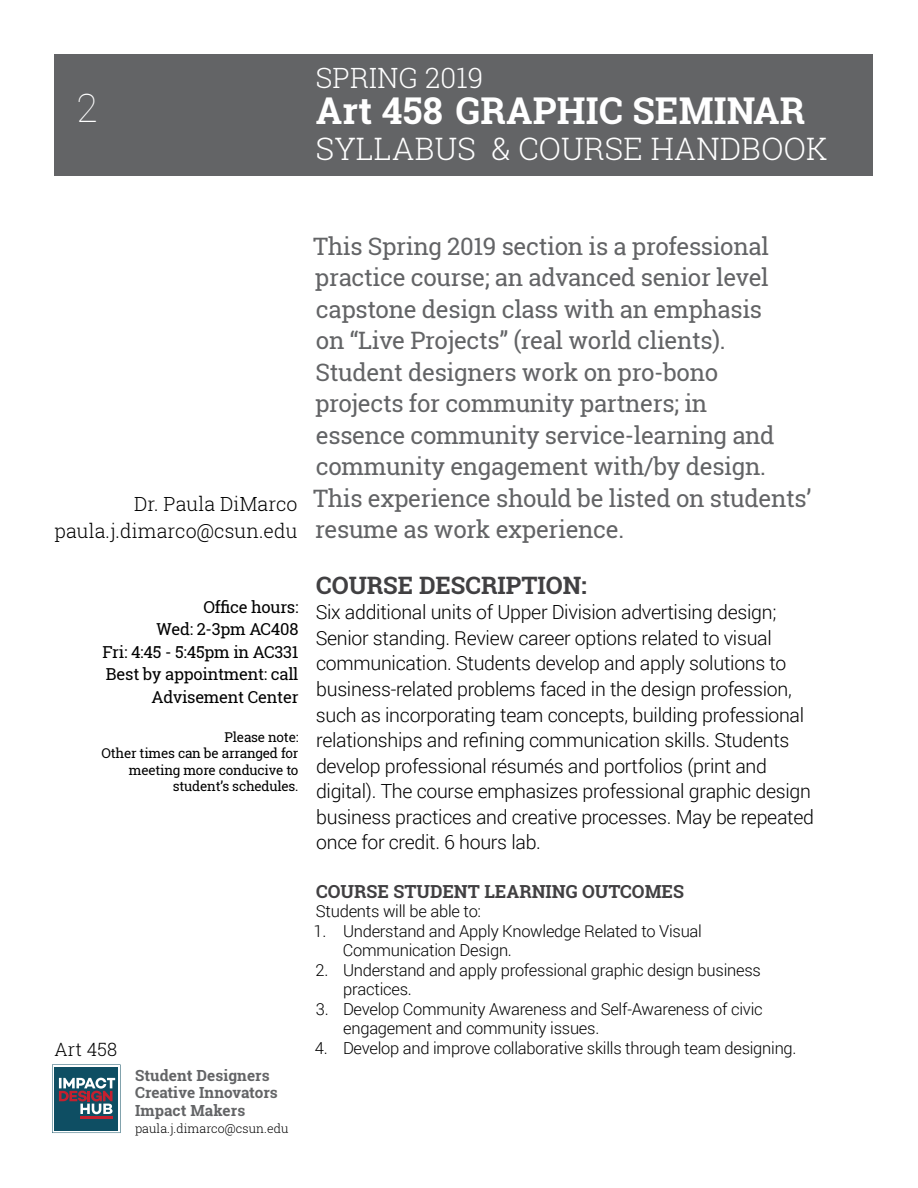
<style>
.page{position:relative;width:918px;height:1188px;background:#fff}
.page>*{position:absolute;margin:0;border:0;box-sizing:border-box;transform-origin:0 0}
.t1{font:100 39px "Roboto";color:#fff}
.t2{font:700 36.9px "Roboto Slab";letter-spacing:.005em;color:#fff}
.t3{font:300 30.9px "Roboto Slab";letter-spacing:.005em;color:#fff}
.t4{font:300 27.9px "Roboto Slab";letter-spacing:.005em;color:#fff}
.t5{font:24px/31.5px "Roboto Slab";letter-spacing:-.015em;color:#636466}
.t6{font:700 24px "Roboto Slab";color:#414042}
.t7{font:300 19.5px/25.5px "Roboto";letter-spacing:-.015em;color:#000}
.t8{font:300 19.5px/27px "Roboto Slab";letter-spacing:.005em;color:#000;text-align:right}
.t9{font:300 18.3px "Roboto Slab";letter-spacing:.005em;color:#000}
.t10{font:700 18px "Roboto Slab";color:#414042}
.t11{font:300 16.5px/19.5px "Roboto";letter-spacing:-.015em;color:#000}
.t12{font:16.5px/22.5px "Roboto Slab";letter-spacing:-.015em;color:#000;text-align:right}
.t13{font:700 15.3px/17.4px "Roboto Slab";letter-spacing:.005em;color:#636466}
.t14{font:13.5px/16.5px "Roboto Slab";letter-spacing:-.015em;color:#000;text-align:right}
.t15{font:300 12.3px "Roboto Slab";letter-spacing:.005em;color:#000}
</style>
<div class="page">
<div style="left:54px;top:54px;width:818px;height:122px;background:#636466"></div>
<div style="left:53px;top:1065px;width:67px;height:68px;border:4px solid #fff"></div>
<div style="left:55px;top:1067px;width:63px;height:63px;background:#0e4e63"></div>
<hr style="left:80px;top:1116px;width:33px;height:3px;background:#c4202f">
<svg style="left:59px;top:1078px;width:56px;height:36px"></svg>
<h1 class="t1" style="left:77px;top:81px;width:23px">2</h1>
<h3 class="t4" style="left:316px;top:59px;width:169px">SPRING 2019</h3>
<h2 class="t2" style="left:316px;top:86px;width:491px">Art 458 GRAPHIC SEMINAR</h2>
<h3 class="t3" style="left:316px;top:128px;width:513px">SYLLABUS &amp; COURSE HANDBOOK</h3>
<p class="t8" style="left:55px;top:490px;width:244px">Dr. Paula DiMarco paula.j.dimarco@csun.edu</p>
<p class="t12" style="left:102px;top:595px;width:198px">Office hours:<br>Wed: 2-3pm AC408<br>Fri: 4:45 - 5:45pm in AC331<br>Best by appointment: call<br>Advisement Center</p>
<p class="t14" style="left:102px;top:728px;width:199px">Please note:<br>Other times can be arranged for meeting more conducive to student’s schedules.</p>
<p class="t9" style="left:55px;top:1037px;width:64px">Art 458</p>
<p class="t13" style="left:135px;top:1067px;width:144px">Student Designers<br>Creative Innovators<br>Impact Makers</p>
<p class="t15" style="left:135px;top:1120px;width:155px">paula.j.dimarco@csun.edu</p>
<p class="t5" style="left:313px;top:230px;width:500px">This Spring 2019 section is a professional practice course; an advanced senior level capstone design class with an emphasis<br>on “Live Projects” (real world clients).<br>Student designers work on pro-bono<br>projects for community partners; in<br>essence community service-learning and community engagement with/by design.<br>This experience should be listed on students’ resume as work experience.</p>
<p class="t6" style="left:316px;top:569px;width:272px">COURSE DESCRIPTION:</p>
<p class="t7" style="left:316px;top:599px;width:500px">Six additional units of Upper Division advertising design; Senior standing. Review career options related to visual communication. Students develop and apply solutions to business-related problems faced in the design profession, such as incorporating team concepts, building professional relationships and refining communication skills. Students develop professional résumés and portfolios (print and digital). The course emphasizes professional graphic design business practices and creative processes. May be repeated once for credit. 6 hours lab.</p>
<p class="t10" style="left:316px;top:879px;width:369px">COURSE STUDENT LEARNING OUTCOMES</p>
<p class="t11" style="left:316px;top:901px;width:167px">Students will be able to:</p>
<p class="t11" style="left:343px;top:920px;width:361px;text-indent:-29px">1. Understand and Apply Knowledge Related to Visual<br>Communication Design.</p>
<p class="t11" style="left:343px;top:959px;width:419px;text-indent:-28px">2. Understand and apply professional graphic design business practices.</p>
<p class="t11" style="left:343px;top:998px;width:421px;text-indent:-27px">3. Develop Community Awareness and Self-Awareness of civic engagement and community issues.</p>
<p class="t11" style="left:315px;top:1037px;width:483px">4. Develop and improve collaborative skills through team designing.</p>
</div>
